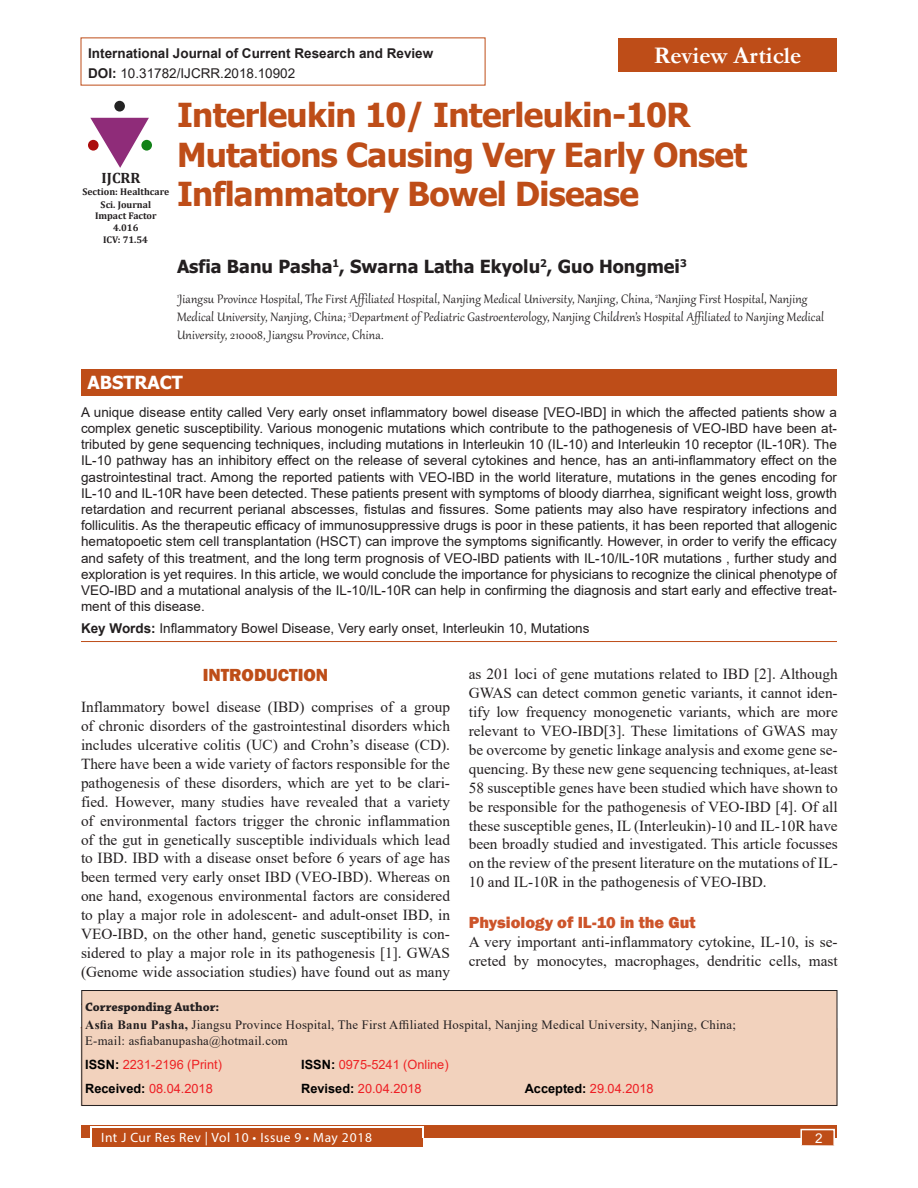
<style>
.page{position:relative;width:918px;height:1188px;background:#fff}
.page>*{position:absolute;margin:0;border:0;box-sizing:border-box;transform-origin:0 0}
.Article_title{font:700 33px/39.6px "Tahoma";letter-spacing:-.02em;color:#be4d18}
.Articles{font:700 24px "Garamond";color:#fff}
.Author_name{font:700 18px "Tahoma";color:#231f20}
.Head_1{font:800 18px "Franklin Gothic";color:#be4d18}
.t1{font:700 18px "Tahoma";color:#fff}
.Head_2{font:800 16.5px "Franklin Gothic";color:#cd542a}
.Text{font:15.3px/18.9px "Times New Roman";color:#231f20;text-align:justify}
.Author_affiliation{font:15px/18px "Gabriola";letter-spacing:.01em;color:#231f20}
.t2{font:700 15px "Cambria";color:#231f20}
.Abstract_text{font:13.5px/16.2px "Arial";color:#231f20;text-align:justify}
.t3{font:700 13.5px "Arial";color:#231f20}
.t4{font:13.5px "Myriad Pro";letter-spacing:.04em;color:#fff}
.t5{font:13.5px "Arial";color:#fff}
.Corresponding_text{font:12.75px/15.3px "Times New Roman";letter-spacing:.02em;color:#231f20}
.Corresponding_text-2{font:12.75px "Arial";color:#ee1d23}
.Corresponding_text-3{font:12.75px "Arial";color:#ee2123}
.Corresponding_head{font:700 12.75px "Chaparral Pro";color:#231f20}
.t6{font:700 9.75px/11.7px "Cambria";color:#231f20;text-align:center}
.s1{font-weight:700}
.s2{font-weight:700;color:#000}
</style>
<div class="page">
<div style="left:81px;top:1125px;width:756px;height:13px;background:#be4d18"></div>
<div style="left:92px;top:1128px;width:330px;height:19px;background:#be4d18"></div>
<hr style="left:90px;top:1127px;width:333px;height:1px;background:#fff">
<svg style="left:90px;top:1128px;width:2px;height:10px"></svg>
<svg style="left:422px;top:1127px;width:2px;height:11px"></svg>
<div style="left:800px;top:1129px;width:35px;height:17px;background:#be4d18;border:2px solid #fff"></div>
<hr style="left:81px;top:641px;width:756px;height:1px;background:#be4d18">
<div style="left:81px;top:369px;width:756px;height:27px;background:#be4d18"></div>
<div style="left:81px;top:990px;width:756px;height:116px;background:#f2d2bd;border:1px solid #231f20"></div>
<svg style="left:90px;top:118px;width:59px;height:50px"></svg>
<div style="left:141px;top:140px;width:11px;height:11px;background:#128117;border-radius:50%"></div>
<div style="left:114px;top:101px;width:11px;height:11px;background:#232323;border-radius:50%"></div>
<div style="left:88px;top:140px;width:11px;height:11px;background:#ac0b0b;border-radius:50%"></div>
<div style="left:618px;top:38px;width:219px;height:34px;background:#be4d18"></div>
<p class="Articles" style="left:654px;top:39px;width:149px">Review Article</p>
<p class="t3" style="left:88px;top:43px;width:347px">International Journal of Current Research and Review</p>
<p class="Abstract_text" style="left:88px;top:65px;width:209px"><span class="s1">DOI:</span> 10.31782/IJCRR.2018.10902</p>
<p class="Article_title" style="left:177px;top:97px;width:572px">Interleukin 10/ Interleukin-10R<br>Mutations Causing Very Early Onset<br>Inflammatory Bowel Disease</p>
<p class="t2" style="left:102px;top:167px;width:40px">IJCRR</p>
<p class="t6" style="left:82px;top:185px;width:88px">Section: Healthcare</p>
<p class="t6" style="left:95px;top:198px;width:63px">Sci. Journal<br>Impact Factor<br>4.016</p>
<p class="t6" style="left:103px;top:233px;width:46px">ICV: 71.54</p>
<p class="Author_name" style="left:177px;top:254px;width:511px">Asfia Banu Pasha<sup>1</sup>, Swarna Latha Ekyolu<sup>2</sup>, Guo Hongmei<sup>3</sup></p>
<p class="Author_affiliation" style="left:177px;top:289px;width:649px"><sup>1</sup>Jiangsu Province Hospital, The First Affiliated Hospital, Nanjing Medical University, Nanjing, China, <sup>2</sup>Nanjing First Hospital, Nanjing<br>Medical University, Nanjing, China; <sup>3</sup>Department of Pediatric Gastroenterology, Nanjing Children’s Hospital Affiliated to Nanjing Medical<br>University, 210008, Jiangsu Province, China.</p>
<p class="t1" style="left:87px;top:370px;width:97px">ABSTRACT</p>
<p class="Abstract_text" style="left:81px;top:404px;width:758px">A unique disease entity called Very early onset inflammatory bowel disease [VEO-IBD] in which the affected patients show a complex genetic susceptibility. Various monogenic mutations which contribute to the pathogenesis of VEO-IBD have been at&shy;tributed by gene sequencing techniques, including mutations in Interleukin 10 (IL-10) and Interleukin 10 receptor (IL-10R). The IL-10 pathway has an inhibitory effect on the release of several cytokines and hence, has an anti-inflammatory effect on the gastrointestinal tract. Among the reported patients with VEO-IBD in the world literature, mutations in the genes encoding for IL-10 and IL-10R have been detected. These patients present with symptoms of bloody diarrhea, significant weight loss, growth retardation and recurrent perianal abscesses, fistulas and fissures. Some patients may also have respiratory infections and folliculitis. As the therapeutic efficacy of immunosuppressive drugs is poor in these patients, it has been reported that allogenic hematopoetic stem cell transplantation (HSCT) can improve the symptoms significantly. However, in order to verify the efficacy and safety of this treatment, and the long term prognosis of VEO-IBD patients with IL-10/IL-10R mutations , further study and exploration is yet requires. In this article, we would conclude the importance for physicians to recognize the clinical phenotype of VEO-IBD and a mutational analysis of the IL-10/IL-10R can help in confirming the diagnosis and start early and effective treat&shy;ment of this disease.</p>
<p class="Abstract_text" style="left:81px;top:620px;width:510px"><span class="s1">Key Words:</span> Inflammatory Bowel Disease, Very early onset, Interleukin 10, Mutations</p>
<p class="Head_1" style="left:203px;top:664px;width:127px">INTRODUCTION</p>
<p class="Text" style="left:81px;top:697px;width:371px">Inflammatory bowel disease (IBD) comprises of a group of chronic disorders of the gastrointestinal disorders which includes ulcerative colitis (UC) and Crohn’s disease (CD).<br>There have been a wide variety of factors responsible for the pathogenesis of these disorders, which are yet to be clari&shy;fied. However, many studies have revealed that a variety of environmental factors trigger the chronic inflammation of the gut in genetically susceptible individuals which lead to IBD. IBD with a disease onset before 6 years of age has been termed very early onset IBD (VEO-IBD). Whereas on one hand, exogenous environmental factors are considered to play a major role in adolescent- and adult-onset IBD, in VEO-IBD, on the other hand, genetic susceptibility is con&shy;sidered to play a major role in its pathogenesis [1]. GWAS (Genome wide association studies) have found out as many</p>
<p class="Text" style="left:469px;top:664px;width:371px">as 201 loci of gene mutations related to IBD [2]. Although GWAS can detect common genetic variants, it cannot iden&shy;tify low frequency monogenetic variants, which are more relevant to VEO-IBD[3]. These limitations of GWAS may be overcome by genetic linkage analysis and exome gene se&shy;quencing. By these new gene sequencing techniques, at-least 58 susceptible genes have been studied which have shown to be responsible for the pathogenesis of VEO-IBD [4]. Of all these susceptible genes, IL (Interleukin)-10 and IL-10R have been broadly studied and investigated. This article focusses on the review of the present literature on the mutations of IL-10 and IL-10R in the pathogenesis of VEO-IBD.</p>
<p class="Head_2" style="left:469px;top:912px;width:228px">Physiology of IL-10 in the Gut</p>
<p class="Text" style="left:469px;top:932px;width:371px">A very important anti-inflammatory cytokine, IL-10, is se&shy;creted by monocytes, macrophages, dendritic cells, mast</p>
<p class="Corresponding_head" style="left:85px;top:1000px;width:136px">Corresponding Author:</p>
<p class="Corresponding_text" style="left:85px;top:1017px;width:652px"><span class="s1">Asfia Banu Pasha,</span> Jiangsu Province Hospital, The First Affiliated Hospital, Nanjing Medical University, Nanjing, China;<br>E-mail: asfiabanupasha@hotmail.com</p>
<p class="Corresponding_text-3" style="left:85px;top:1056px;width:138px"><span class="s2">ISSN:</span> 2231-2196 (Print)</p>
<p class="Corresponding_text-3" style="left:301px;top:1056px;width:149px"><span class="s2">ISSN:</span> 0975-5241 (Online)</p>
<p class="Corresponding_text-2" style="left:85px;top:1080px;width:129px"><span class="s2">Received:</span> 08.04.2018</p>
<p class="Corresponding_text-2" style="left:301px;top:1080px;width:122px"><span class="s2">Revised:</span> 20.04.2018</p>
<p class="Corresponding_text-2" style="left:525px;top:1080px;width:130px"><span class="s2">Accepted:</span> 29.04.2018</p>
<p class="t4" style="left:101px;top:1129px;width:272px">Int J Cur Res Rev | Vol 10 • Issue 9 • May 2018</p>
<p class="t5" style="left:815px;top:1129px;width:9px">2</p>
</div>
